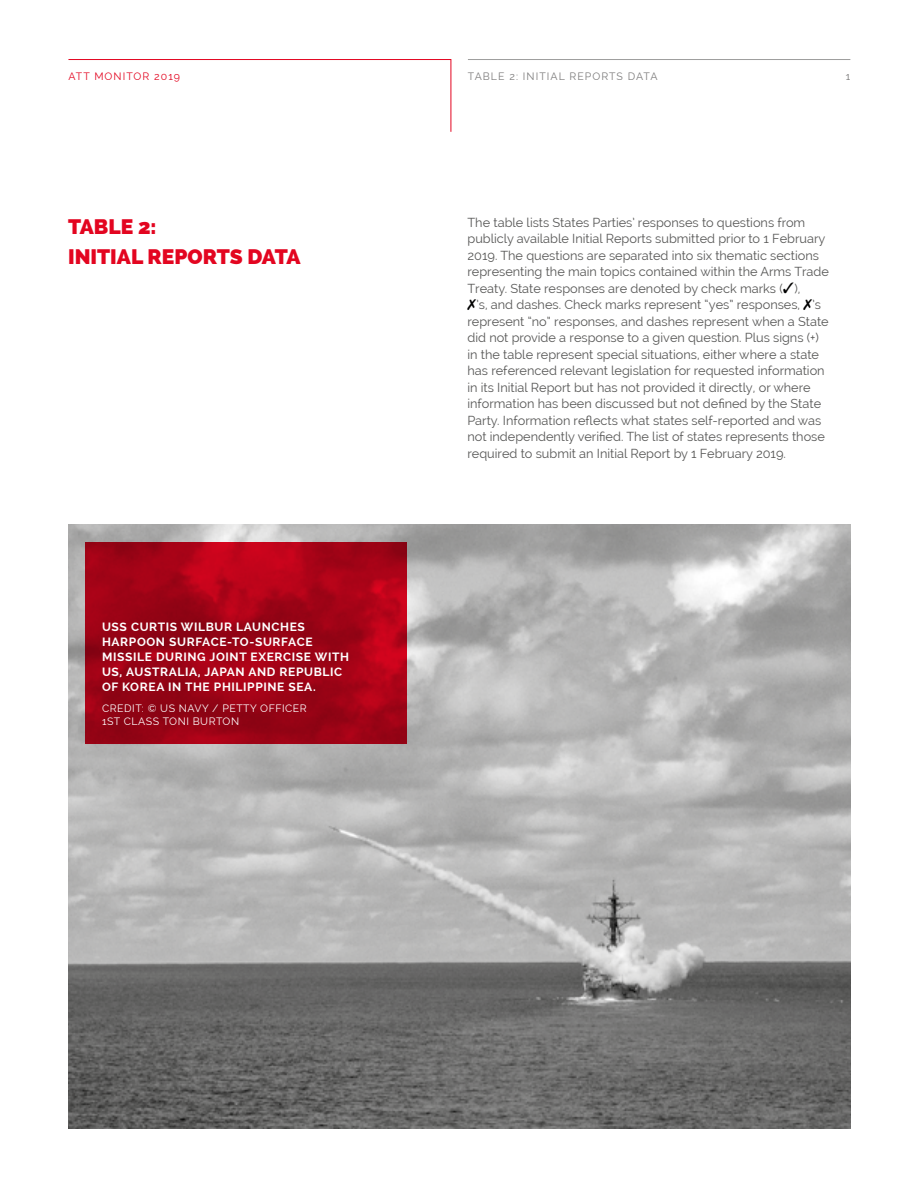
<style>
.page{position:relative;width:918px;height:1188px;background:#fff}
.page>*{position:absolute;margin:0;border:0;box-sizing:border-box;transform-origin:0 0}
.t1{font:800 21px/29.5px "Raleway";color:#e30520}
.t2{font:12.75px/16.5px "Raleway";color:#575756}
.t3{font:700 12px/15px "Raleway";letter-spacing:.05em;color:#fff}
.t4{font:10.5px/12.6px "Raleway";letter-spacing:.05em;color:#fff}
.t5{font:10.5px "Raleway";letter-spacing:.1em;color:#7c7b7b}
.t6{font:10.5px "Raleway";letter-spacing:.1em;color:#e30520}
.s1{color:#000}
</style>
<div class="page">
<img style="left:68px;top:525px;width:782px;height:603px">
<svg style="left:85px;top:542px;width:321px;height:201px;background:#a10316"></svg>
<svg style="left:68px;top:59px;width:384px;height:73px"></svg>
<hr style="left:468px;top:59px;width:382px;height:1px;background:#9d9d9c">
<p class="t6" style="left:68px;top:70px;width:113px">ATT MONITOR 2019</p>
<p class="t5" style="left:468px;top:70px;width:191px">TABLE 2: INITIAL REPORTS DATA</p>
<p class="t5" style="left:846px;top:70px;width:6px">1</p>
<h1 class="t1" style="left:68px;top:212px;width:234px">TABLE 2:<br>INITIAL REPORTS DATA</h1>
<p class="t2" style="left:467px;top:214px;width:363px">The table lists States Parties’ responses to questions from publicly available Initial Reports submitted prior to 1 February 2019. The questions are separated into six thematic sections representing the main topics contained within the Arms Trade Treaty. State responses are denoted by check marks (<span class="s1">✓</span>),<br><span class="s1">✗</span>’s, and dashes. Check marks represent “yes” responses, <span class="s1">✗</span>’s represent “no” responses, and dashes represent when a State did not provide a response to a given question. Plus signs (+) in the table represent special situations, either where a state has referenced relevant legislation for requested information in its Initial Report but has not provided it directly, or where information has been discussed but not defined by the State Party. Information reflects what states self-reported and was not independently verified. The list of states represents those required to submit an Initial Report by 1 February 2019.</p>
<p class="t3" style="left:102px;top:619px;width:248px">USS CURTIS WILBUR LAUNCHES<br>HARPOON SURFACE-TO-SURFACE<br>MISSILE DURING JOINT EXERCISE WITH<br>US, AUSTRALIA, JAPAN AND REPUBLIC<br>OF KOREA IN THE PHILIPPINE SEA.</p>
<p class="t4" style="left:102px;top:702px;width:206px">CREDIT: © US NAVY / PETTY OFFICER<br>1ST CLASS TONI BURTON</p>
</div>
